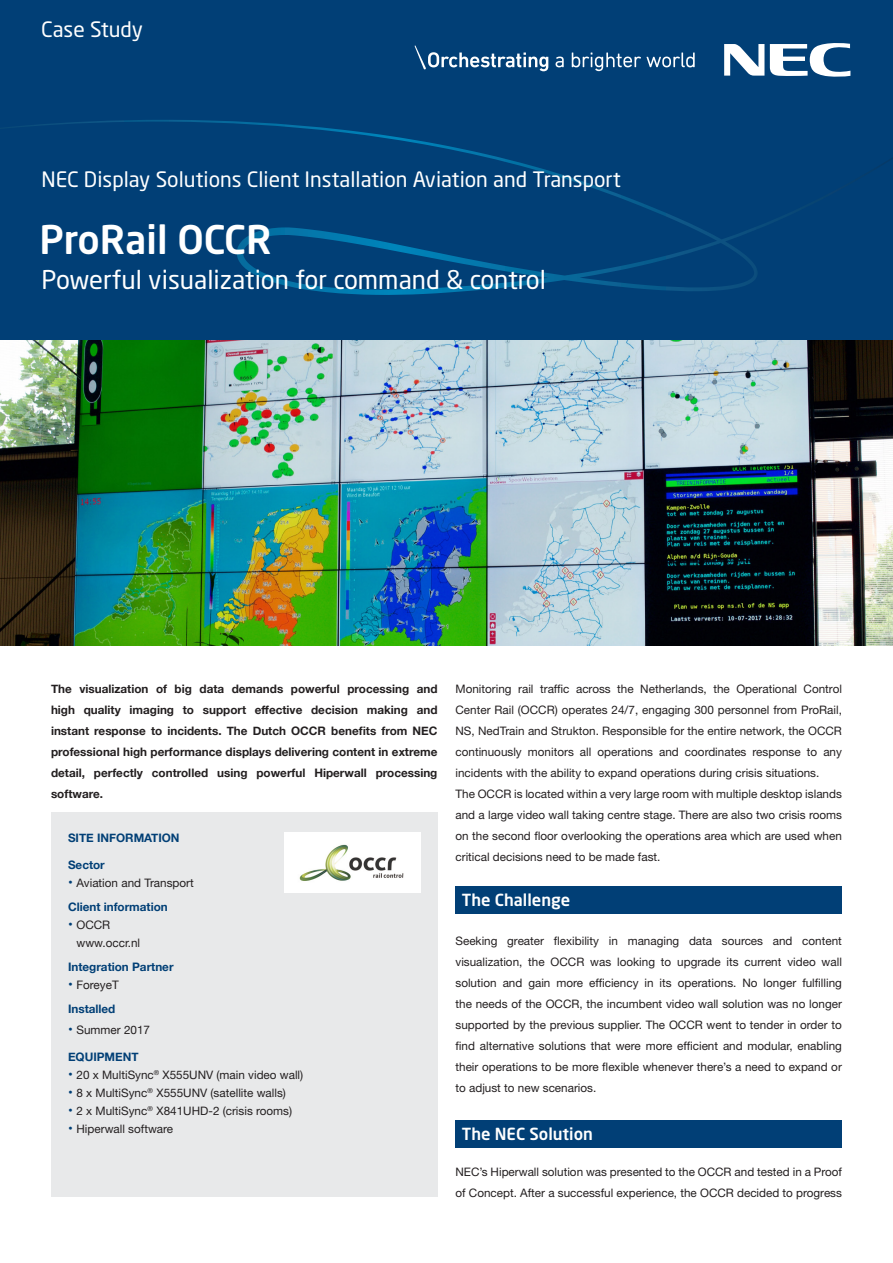
<style>
.page{position:relative;width:893px;height:1263px;background:#fff}
.page>*{position:absolute;margin:0;border:0;box-sizing:border-box;transform-origin:0 0}
.t1{font:500 39px "Neo Sans Pro";color:#fff}
.t2{font:25.5px "Neo Sans Pro";color:#fff}
.t3{font:21px "Neo Sans Pro";color:#fff}
.t4{font:500 16.5px "Neo Sans Pro";color:#fff}
.t5{font:11.7px/21px "Helvetica Neue LT Std";color:#231f20;text-align:justify}
.t6{font:700 11.7px/21px "Helvetica Neue";color:#231f20;text-align:justify}
.t7{font:700 11.7px "Helvetica Neue";color:#013f76}
.t8{font:11.7px/18px "Helvetica Neue";color:#231f20}
.s1{font-family:"Helvetica";font-size:13.5px;color:#013f76}
</style>
<div class="page">
<div style="left:0;top:0;width:893px;height:340px;background:#013f76"></div>
<div style="left:0;top:120px;width:893px;height:175px;background:#013f76"></div>
<svg style="left:724px;top:44px;width:40px;height:32px"></svg>
<svg style="left:770px;top:43px;width:80px;height:34px"></svg>
<svg style="left:556px;top:57px;width:8px;height:10px"></svg>
<svg style="left:572px;top:53px;width:123px;height:18px;background:#3b6b95"></svg>
<svg style="left:415px;top:45px;width:133px;height:26px;background:#376793"></svg>
<div style="left:455px;top:886px;width:387px;height:28px;background:#013f76"></div>
<div style="left:455px;top:1120px;width:387px;height:28px;background:#013f76"></div>
<div style="left:51px;top:812px;width:386px;height:385px;background:#e8e9ea"></div>
<div style="left:284px;top:832px;width:136px;height:61px;background:#fff"></div>
<img style="left:299px;top:844px;width:105px;height:37px">
<img style="left:0;top:340px;width:893px;height:305px">
<p class="t3" style="left:41px;top:17px;width:103px">Case Study</p>
<p class="t3" style="left:41px;top:166px;width:581px">NEC Display Solutions Client Installation Aviation and Transport</p>
<p class="t1" style="left:39px;top:214px;width:234px">ProRail OCCR</p>
<p class="t2" style="left:41px;top:264px;width:506px">Powerful visualization for command &amp; control</p>
<p class="t6" style="left:51px;top:679px;width:388px">The visualization of big data demands powerful processing and high quality imaging to support effective decision making and instant response to incidents. The Dutch OCCR benefits from NEC professional high performance displays delivering content in extreme detail, perfectly controlled using powerful Hiperwall processing software.</p>
<p class="t5" style="left:455px;top:678px;width:388px">Monitoring rail traffic across the Netherlands, the Operational Control Center Rail (OCCR) operates 24/7, engaging 300 personnel from ProRail, NS, NedTrain and Strukton. Responsible for the entire network, the OCCR continuously monitors all operations and coordinates response to any incidents with the ability to expand operations during crisis situations.</p>
<p class="t5" style="left:455px;top:783px;width:388px">The OCCR is located within a very large room with multiple desktop islands and a large video wall taking centre stage. There are also two crisis rooms on the second floor overlooking the operations area which are used when critical decisions need to be made fast.</p>
<p class="t4" style="left:462px;top:890px;width:110px">The Challenge</p>
<p class="t5" style="left:455px;top:930px;width:388px">Seeking greater flexibility in managing data sources and content visualization, the OCCR was looking to upgrade its current video wall solution and gain more efficiency in its operations. No longer fulfilling the needs of the OCCR, the incumbent video wall solution was no longer supported by the previous supplier. The OCCR went to tender in order to find alternative solutions that were more efficient and modular, enabling their operations to be more flexible whenever there’s a need to expand or to adjust to new scenarios.</p>
<p class="t4" style="left:462px;top:1124px;width:133px">The NEC Solution</p>
<p class="t5" style="left:455px;top:1161px;width:388px">NEC’s Hiperwall solution was presented to the OCCR and tested in a Proof of Concept. After a successful experience, the OCCR decided to progress</p>
<p class="t7" style="left:68px;top:828px;width:113px">SITE INFORMATION</p>
<p class="t7" style="left:68px;top:855px;width:38px">Sector</p>
<p class="t5" style="left:68px;top:872px;width:127px"><span class="s1">•</span> Aviation and Transport</p>
<p class="t7" style="left:68px;top:897px;width:101px">Client information</p>
<p class="t8" style="left:77px;top:916px;width:65px;text-indent:-9px"><span class="s1">•</span> OCCR www.occr.nl</p>
<p class="t7" style="left:68px;top:957px;width:107px">Integration Partner</p>
<p class="t8" style="left:68px;top:976px;width:52px"><span class="s1">•</span> ForeyeT</p>
<p class="t7" style="left:68px;top:999px;width:49px">Installed</p>
<p class="t8" style="left:68px;top:1021px;width:84px"><span class="s1">•</span> Summer 2017</p>
<p class="t7" style="left:68px;top:1047px;width:72px">EQUIPMENT</p>
<p class="t5" style="left:68px;top:1064px;width:237px"><span class="s1">•</span> 20 x MultiSync<sup>®</sup> X555UNV (main video wall)</p>
<p class="t5" style="left:68px;top:1082px;width:219px"><span class="s1">•</span> 8 x MultiSync<sup>®</sup> X555UNV (satellite walls)</p>
<p class="t5" style="left:68px;top:1100px;width:226px"><span class="s1">•</span> 2 x MultiSync<sup>®</sup> X841UHD-2 (crisis rooms)</p>
<p class="t5" style="left:68px;top:1118px;width:107px"><span class="s1">•</span> Hiperwall software</p>
</div>
